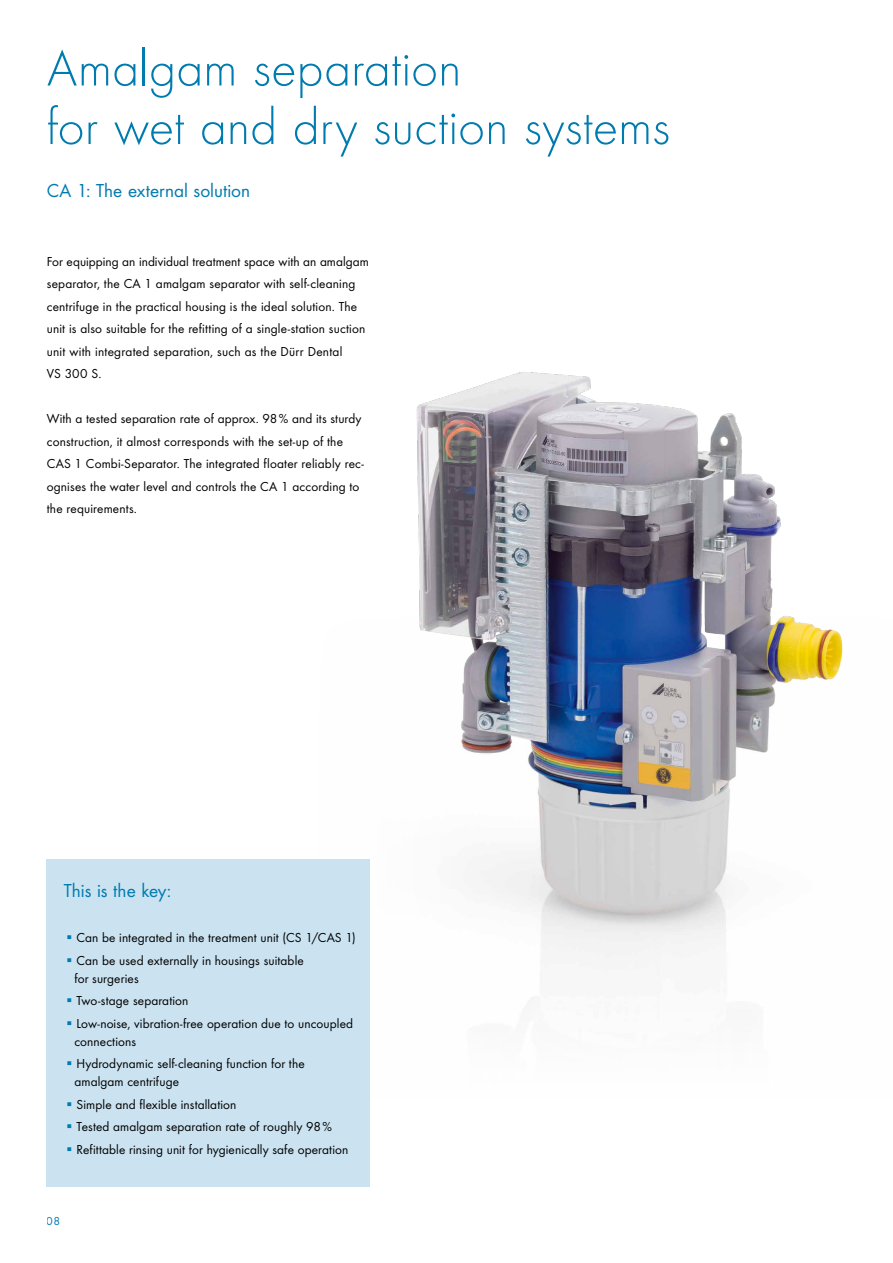
<style>
.page{position:relative;width:893px;height:1263px;background:#fff}
.page>*{position:absolute;margin:0;border:0;box-sizing:border-box;transform-origin:0 0}
.t1{font:300 52.5px/58.5px "Futura";color:#007baf}
.t2{font:19.5px "Futura Boo";color:#007baf}
.t3{font:13.5px/22.5px "Futura Boo";letter-spacing:.01em;color:#000}
.t4{font:12px "Futura Boo";color:#007baf}
.s1{color:#007baf}
</style>
<div class="page">
<img style="left:416px;top:372px;width:427px;height:639px">
<div style="left:47px;top:859px;width:323px;height:327px;background:#cbe3f1"></div>
<h1 class="t1" style="left:47px;top:37px;width:625px">Amalgam separation<br>for wet and dry suction systems</h1>
<h2 class="t2" style="left:47px;top:177px;width:205px">CA 1: The external solution</h2>
<p class="t3" style="left:47px;top:249px;width:324px">For equipping an individual treatment space with an amalgam separator, the CA 1 amalgam separator with self-cleaning centrifuge in the practical housing is the ideal solution. The unit is also suitable for the refitting of a single-station suction unit with integrated separation, such as the Dürr Dental<br>VS 300 S.</p>
<p class="t3" style="left:47px;top:407px;width:319px">With a tested separation rate of approx. 98% and its sturdy construction, it almost corresponds with the set-up of the CAS 1 Combi-Separator. The integrated floater reliably rec&shy;ognises the water level and controls the CA 1 according to the requirements.</p>
<h2 class="t2" style="left:64px;top:877px;width:109px">This is the key:</h2>
<p class="t3" style="left:64px;top:926px;width:294px"><span class="s1">˾</span>Can be integrated in the treatment unit (CS 1/CAS 1) <span class="s1">˾</span>Can be used externally in housings suitable</p>
<p class="t3" style="left:64px;top:966px;width:291px;text-indent:11px">for surgeries<br><span class="s1">˾</span>Two-stage separation<br><span class="s1">˾</span>Low-noise, vibration-free operation due to uncoupled</p>
<p class="t3" style="left:64px;top:1029px;width:242px;text-indent:11px">connections<br><span class="s1">˾</span>Hydrodynamic self-cleaning function for the</p>
<p class="t3" style="left:64px;top:1070px;width:286px;text-indent:11px">amalgam centrifuge<br><span class="s1">˾</span>Simple and flexible installation<br><span class="s1">˾</span>Tested amalgam separation rate of roughly 98% <span class="s1">˾</span>Refittable rinsing unit for hygienically safe operation</p>
<p class="t4" style="left:47px;top:1213px;width:15px">08</p>
</div>
